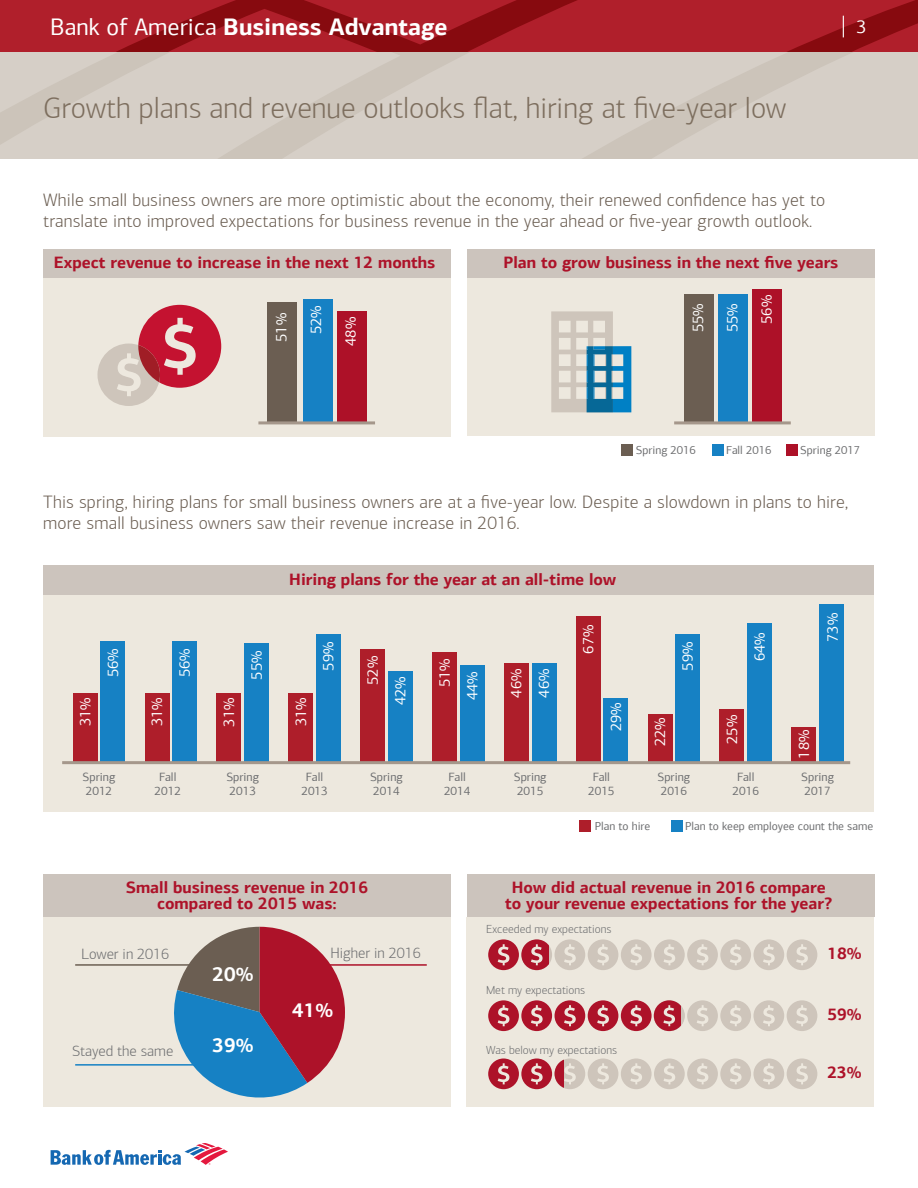
<style>
.page{position:relative;width:918px;height:1188px;background:#fff}
.page>*{position:absolute;margin:0;border:0;box-sizing:border-box;transform-origin:0 0}
.t1{font:300 30px "Connections";color:#7d6e5e}
.t2{font:700 24px "Connections";color:#fff}
.t3{font:700 19.8px "Connections";color:#fff}
.t4{font:18.15px "Connections";color:#fff}
.t5{font:300 18px/21px "Connections";letter-spacing:.01em;color:#6b5e52}
.t6{font:700 16.5px/16.5px "Connections";color:#ad1229;text-align:center}
.t7{font:15px/27.6px "Connections";color:#fff}
.t8{font:300 15px "Connections";color:#6d6e70}
.t9{font:12px/13.5px "Connections";color:#6d6e70}
.t10{font:300 11.7px "Connections";color:#6d6e70}
.t11{font:11.55px "Connections";color:#6d6e70}
.s1{font-weight:400}
</style>
<div class="page">
<svg style="left:51px;top:1143px;width:176px;height:22px"></svg>
<svg style="left:0;top:51px;width:918px;height:107px;background:#d3cbc3"></svg>
<svg style="left:0;top:0;width:918px;height:51px;background:#a61924"></svg>
<svg style="left:843px;top:16px;width:1px;height:21px"></svg>
<div style="left:43px;top:903px;width:408px;height:204px;background:#ede8de"></div>
<svg style="left:174px;top:927px;width:171px;height:171px"></svg>
<hr style="left:317px;top:964px;width:110px;height:2px;background:#ad1229">
<hr style="left:75px;top:964px;width:135px;height:2px;background:#6b5e52">
<hr style="left:75px;top:1064px;width:151px;height:2px;background:#1681c4">
<div style="left:43px;top:266px;width:408px;height:170px;background:#ede8de"></div>
<div style="left:466px;top:917px;width:408px;height:190px;background:#ede8de"></div>
<div style="left:43px;top:249px;width:408px;height:29px;background:#ccc4bd"></div>
<div style="left:43px;top:874px;width:408px;height:43px;background:#ccc4bd"></div>
<div style="left:467px;top:874px;width:408px;height:43px;background:#ccc4bd"></div>
<div style="left:467px;top:276px;width:408px;height:160px;background:#ede8de"></div>
<div style="left:467px;top:249px;width:408px;height:29px;background:#ccc4bd"></div>
<div style="left:268px;top:303px;width:29px;height:120px;background:#6b5e52"></div>
<div style="left:337px;top:311px;width:30px;height:112px;background:#ad1128"></div>
<div style="left:303px;top:299px;width:29px;height:124px;background:#1681c4"></div>
<hr style="left:258px;top:421px;width:117px;height:3px;background:#a5978b">
<div style="left:684px;top:294px;width:30px;height:130px;background:#6b5e52"></div>
<div style="left:718px;top:294px;width:29px;height:130px;background:#1681c4"></div>
<div style="left:752px;top:290px;width:30px;height:134px;background:#ad1128"></div>
<hr style="left:674px;top:421px;width:117px;height:3px;background:#a5978b">
<svg style="left:551px;top:311px;width:80px;height:101px"></svg>
<svg style="left:98px;top:305px;width:123px;height:101px"></svg>
<div style="left:712px;top:444px;width:12px;height:11px;background:#1681c4"></div>
<div style="left:621px;top:444px;width:11px;height:11px;background:#6b5e52"></div>
<div style="left:786px;top:444px;width:12px;height:11px;background:#ad1128"></div>
<div style="left:671px;top:820px;width:11px;height:12px;background:#1681c4"></div>
<div style="left:580px;top:820px;width:11px;height:12px;background:#ae1e2a"></div>
<div style="left:43px;top:573px;width:831px;height:238px;background:#ede8de"></div>
<div style="left:43px;top:566px;width:830px;height:29px;background:#ccc4bd"></div>
<div style="left:792px;top:727px;width:24px;height:36px;background:#ae1e2a"></div>
<div style="left:819px;top:604px;width:25px;height:159px;background:#1681c4"></div>
<div style="left:648px;top:714px;width:24px;height:49px;background:#ae1e2a"></div>
<div style="left:676px;top:634px;width:24px;height:129px;background:#1681c4"></div>
<div style="left:504px;top:663px;width:25px;height:100px;background:#ae1e2a"></div>
<div style="left:532px;top:663px;width:24px;height:100px;background:#1681c4"></div>
<div style="left:361px;top:649px;width:24px;height:114px;background:#ae1e2a"></div>
<div style="left:388px;top:671px;width:24px;height:92px;background:#1681c4"></div>
<div style="left:217px;top:694px;width:24px;height:69px;background:#ae1e2a"></div>
<div style="left:244px;top:644px;width:25px;height:119px;background:#1681c4"></div>
<div style="left:720px;top:710px;width:24px;height:53px;background:#ae1e2a"></div>
<div style="left:747px;top:623px;width:25px;height:140px;background:#1681c4"></div>
<div style="left:576px;top:616px;width:24px;height:147px;background:#ae1e2a"></div>
<div style="left:604px;top:699px;width:24px;height:64px;background:#1681c4"></div>
<div style="left:432px;top:652px;width:25px;height:111px;background:#ae1e2a"></div>
<div style="left:460px;top:666px;width:24px;height:97px;background:#1681c4"></div>
<div style="left:289px;top:694px;width:24px;height:69px;background:#ae1e2a"></div>
<div style="left:316px;top:634px;width:25px;height:129px;background:#1681c4"></div>
<div style="left:145px;top:694px;width:24px;height:69px;background:#ae1e2a"></div>
<div style="left:173px;top:641px;width:24px;height:122px;background:#1681c4"></div>
<div style="left:73px;top:694px;width:24px;height:69px;background:#ae1e2a"></div>
<div style="left:101px;top:641px;width:24px;height:122px;background:#1681c4"></div>
<hr style="left:62px;top:761px;width:788px;height:3px;background:#a5978b">
<svg style="left:488px;top:1058px;width:329px;height:31px"></svg>
<svg style="left:488px;top:939px;width:329px;height:31px"></svg>
<svg style="left:488px;top:1000px;width:329px;height:31px"></svg>
<h2 class="t2" style="left:50px;top:11px;width:399px"><span class="s1">Bank of America</span> Business Advantage</h2>
<p class="t4" style="left:856px;top:16px;width:11px">3</p>
<p class="t1" style="left:43px;top:91px;width:745px">Growth plans and revenue outlooks flat, hiring at five-year low</p>
<p class="t5" style="left:43px;top:190px;width:784px">While small business owners are more optimistic about the economy, their renewed confidence has yet to translate into improved expectations for business revenue in the year ahead or five-year growth outlook.</p>
<p class="t6" style="left:54px;top:254px;width:383px">Expect revenue to increase in the next 12 months</p>
<p class="t6" style="left:504px;top:254px;width:336px">Plan to grow business in the next five years</p>
<p class="t7" style="left:753px;top:324px;width:30px;rotate:-90deg">56%</p>
<p class="t7" style="left:684px;top:332px;width:30px;rotate:-90deg">55%</p>
<p class="t7" style="left:718px;top:332px;width:30px;rotate:-90deg">55%</p>
<p class="t7" style="left:302px;top:334px;width:30px;rotate:-90deg">52%</p>
<p class="t7" style="left:268px;top:342px;width:30px;rotate:-90deg">51%</p>
<p class="t7" style="left:337px;top:346px;width:30px;rotate:-90deg">48%</p>
<p class="t11" style="left:636px;top:443px;width:62px">Spring 2016</p>
<p class="t11" style="left:726px;top:443px;width:47px">Fall 2016</p>
<p class="t11" style="left:800px;top:443px;width:62px">Spring 2017</p>
<p class="t5" style="left:43px;top:491px;width:806px">This spring, hiring plans for small business owners are at a five-year low. Despite a slowdown in plans to hire, more small business owners saw their revenue increase in 2016.</p>
<p class="t6" style="left:289px;top:571px;width:329px">Hiring plans for the year at an all-time low</p>
<p class="t7" style="left:71px;top:726px;width:30px;rotate:-90deg">31%</p>
<p class="t7" style="left:99px;top:677px;width:30px;rotate:-90deg">56%</p>
<p class="t7" style="left:143px;top:726px;width:30px;rotate:-90deg">31%</p>
<p class="t7" style="left:171px;top:677px;width:30px;rotate:-90deg">56%</p>
<p class="t7" style="left:215px;top:727px;width:30px;rotate:-90deg">31%</p>
<p class="t7" style="left:243px;top:680px;width:30px;rotate:-90deg">55%</p>
<p class="t7" style="left:287px;top:726px;width:30px;rotate:-90deg">31%</p>
<p class="t7" style="left:315px;top:671px;width:30px;rotate:-90deg">59%</p>
<p class="t7" style="left:359px;top:705px;width:51px;text-indent:21px;rotate:-90deg">52%<br>42%</p>
<p class="t7" style="left:431px;top:700px;width:43px;text-indent:13px;rotate:-90deg">51%<br>44%</p>
<p class="t7" style="left:503px;top:698px;width:30px;rotate:-90deg">46%<br>46%</p>
<p class="t7" style="left:575px;top:654px;width:30px;rotate:-90deg">67%</p>
<p class="t7" style="left:602px;top:731px;width:30px;rotate:-90deg">29%</p>
<p class="t7" style="left:674px;top:671px;width:30px;rotate:-90deg">59%</p>
<p class="t7" style="left:646px;top:746px;width:30px;rotate:-90deg">22%</p>
<p class="t7" style="left:746px;top:661px;width:30px;rotate:-90deg">64%</p>
<p class="t7" style="left:718px;top:744px;width:30px;rotate:-90deg">25%</p>
<p class="t7" style="left:819px;top:642px;width:30px;rotate:-90deg">73%</p>
<p class="t7" style="left:790px;top:759px;width:30px;rotate:-90deg">18%</p>
<p class="t9" style="left:83px;top:770px;width:34px">Spring<br>2012</p>
<p class="t9" style="left:155px;top:770px;width:28px;text-align:center">Fall<br>2012</p>
<p class="t9" style="left:226px;top:770px;width:34px">Spring<br>2013</p>
<p class="t9" style="left:301px;top:770px;width:28px;text-align:center">Fall<br>2013</p>
<p class="t9" style="left:370px;top:770px;width:34px">Spring<br>2014</p>
<p class="t9" style="left:444px;top:770px;width:28px;text-align:center">Fall<br>2014</p>
<p class="t9" style="left:514px;top:770px;width:34px">Spring<br>2015</p>
<p class="t9" style="left:588px;top:770px;width:28px;text-align:center">Fall<br>2015</p>
<p class="t9" style="left:658px;top:770px;width:34px">Spring<br>2016</p>
<p class="t9" style="left:733px;top:770px;width:28px;text-align:center">Fall<br>2016</p>
<p class="t9" style="left:801px;top:770px;width:34px">Spring<br>2017</p>
<p class="t11" style="left:595px;top:820px;width:57px">Plan to hire</p>
<p class="t11" style="left:685px;top:820px;width:190px">Plan to keep employee count the same</p>
<p class="t6" style="left:126px;top:879px;width:244px">Small business revenue in 2016 compared to 2015 was:</p>
<p class="t8" style="left:81px;top:945px;width:90px">Lower in 2016</p>
<p class="t8" style="left:330px;top:944px;width:92px">Higher in 2016</p>
<p class="t8" style="left:72px;top:1043px;width:103px">Stayed the same</p>
<p class="t3" style="left:212px;top:961px;width:43px">20%</p>
<p class="t3" style="left:212px;top:1033px;width:43px">39%</p>
<p class="t3" style="left:292px;top:998px;width:43px">41%</p>
<p class="t6" style="left:505px;top:879px;width:329px">How did actual revenue in 2016 compare to your revenue expectations for the year?</p>
<p class="t10" style="left:486px;top:923px;width:127px">Exceeded my expectations</p>
<p class="t10" style="left:486px;top:983px;width:101px">Met my expectations</p>
<p class="t10" style="left:486px;top:1043px;width:132px">Was below my expectations</p>
<p class="t6" style="left:827px;top:945px;width:36px">18%</p>
<p class="t6" style="left:827px;top:1006px;width:36px">59%</p>
<p class="t6" style="left:827px;top:1064px;width:36px">23%</p>
</div>
